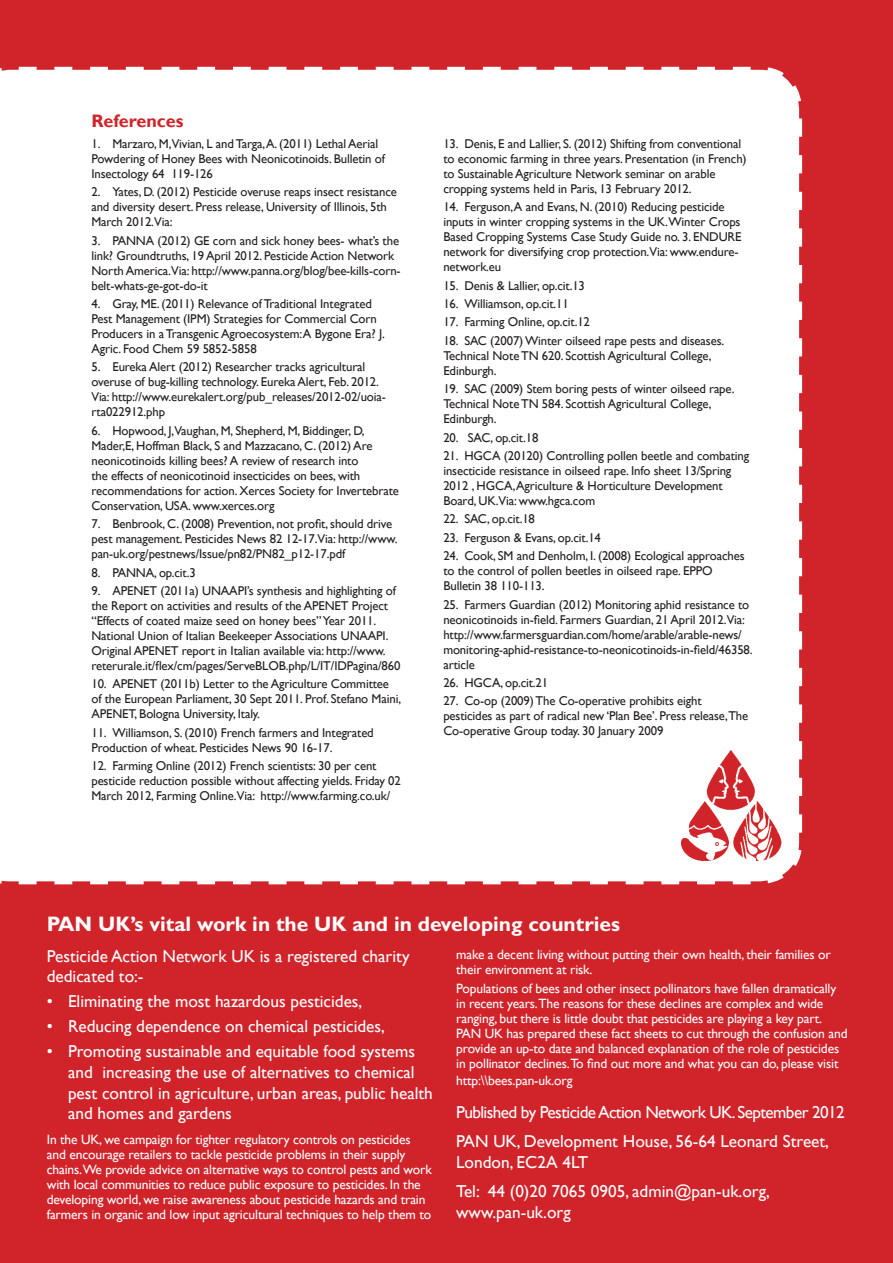
<style>
.page{position:relative;width:893px;height:1263px;background:#d1232a}
.page>*{position:absolute;margin:0;border:0;box-sizing:border-box;transform-origin:0 0}
.Main_text{font:700 21px "Gill Sans";color:#fff}
.subhead2{font:700 18px "Gill Sans";color:#d1232a}
.bullets{font:17.25px/20.7px "Gill Sans";color:#fff}
.Main_text-2{font:17.25px/20.7px "Gill Sans";color:#fff}
.Main_text-3{font:17.25px "Gill Sans";letter-spacing:-.035em;color:#fff}
.Main_text-4{font:13.5px/15px "Gill Sans";letter-spacing:-.01em;color:#fff}
.Main_text-5{font:12.75px/15px "Gill Sans";letter-spacing:-.01em;color:#231f20}
</style>
<div class="page">
<div style="left:0;top:66px;width:803px;height:819px;background:#fff"></div>
<img style="left:682px;top:750px;width:101px;height:111px">
<p class="subhead2" style="left:91px;top:110px;width:94px">References</p>
<p class="Main_text-5" style="left:91px;top:136px;width:295px">1. Marzaro, M,Vivian, L and Targa,A. (2011) Lethal Aerial<br>Powdering of Honey Bees with Neonicotinoids. Bulletin of<br>Insectology 64 119-126</p>
<p class="Main_text-5" style="left:91px;top:185px;width:307px">2. Yates, D. (2012) Pesticide overuse reaps insect resistance and diversity desert. Press release, University of Illinois, 5th<br>March 2012.Via:</p>
<p class="Main_text-5" style="left:91px;top:233px;width:311px">3. PANNA (2012) GE corn and sick honey bees- what’s the link? Groundtruths, 19 April 2012. Pesticide Action Network North America.Via: http://www.panna.org/blog/bee-kills-corn&shy;belt-whats-ge-got-do-it</p>
<p class="Main_text-5" style="left:91px;top:296px;width:295px">4. Gray, ME. (2011) Relevance of Traditional Integrated Pest Management (IPM) Strategies for Commercial Corn Producers in a Transgenic Agroecosystem:A Bygone Era? J.<br>Agric. Food Chem 59 5852-5858</p>
<p class="Main_text-5" style="left:91px;top:360px;width:296px">5. Eureka Alert (2012) Researcher tracks agricultural overuse of bug-killing technology. Eureka Alert, Feb. 2012.<br>Via: http://www.eurekalert.org/pub_releases/2012-02/uoia&shy;rta022912.php</p>
<p class="Main_text-5" style="left:91px;top:423px;width:309px">6. Hopwood, J,Vaughan, M, Shepherd, M, Biddinger, D, Mader,E, Hoffman Black, S and Mazzacano, C. (2012) Are neonicotinoids killing bees? A review of research into<br>the effects of neonicotinoid insecticides on bees, with recommendations for action. Xerces Society for Invertebrate Conservation, USA. www.xerces.org</p>
<p class="Main_text-5" style="left:91px;top:517px;width:308px">7. Benbrook, C. (2008) Prevention, not profit, should drive pest management. Pesticides News 82 12-17.Via: http://www. pan-uk.org/pestnews/Issue/pn82/PN82_p12-17.pdf</p>
<p class="Main_text-5" style="left:91px;top:565px;width:106px">8. PANNA, op.cit.3</p>
<p class="Main_text-5" style="left:91px;top:583px;width:310px">9. APENET (2011a) UNAAPI’s synthesis and highlighting of the Report on activities and results of the APENET Project “Effects of coated maize seed on honey bees” Year 2011.<br>National Union of Italian Beekeeper Associations UNAAPI.<br>Original APENET report in Italian available via: http://www. reterurale.it/flex/cm/pages/ServeBLOB.php/L/IT/IDPagina/860</p>
<p class="Main_text-5" style="left:91px;top:677px;width:311px">10. APENET (2011b) Letter to the Agriculture Committee of the European Parliament, 30 Sept 2011. Prof. Stefano Maini,<br>APENET, Bologna University, Italy.</p>
<p class="Main_text-5" style="left:91px;top:725px;width:284px">11. Williamson, S. (2010) French farmers and Integrated<br>Production of wheat. Pesticides News 90 16-17.</p>
<p class="Main_text-5" style="left:91px;top:759px;width:311px">12. Farming Online (2012) French scientists: 30 per cent pesticide reduction possible without affecting yields. Friday 02<br>March 2012, Farming Online.Via: http://www.farming.co.uk/</p>
<p class="Main_text-5" style="left:443px;top:136px;width:305px">13. Denis, E and Lallier, S. (2012) Shifting from conventional to economic farming in three years. Presentation (in French) to Sustainable Agriculture Network seminar on arable cropping systems held in Paris, 13 February 2012.</p>
<p class="Main_text-5" style="left:443px;top:200px;width:300px">14. Ferguson,A and Evans, N. (2010) Reducing pesticide inputs in winter cropping systems in the UK.Winter Crops Based Cropping Systems Case Study Guide no. 3. ENDURE network for diversifying crop protection.Via: www.endure&shy;network.eu</p>
<p class="Main_text-5" style="left:443px;top:278px;width:143px">15. Denis &amp; Lallier, op.cit.13</p>
<p class="Main_text-5" style="left:443px;top:296px;width:127px">16. Williamson, op.cit.11</p>
<p class="Main_text-5" style="left:443px;top:315px;width:148px">17. Farming Online, op.cit.12</p>
<p class="Main_text-5" style="left:443px;top:333px;width:282px">18. SAC (2007) Winter oilseed rape pests and diseases.<br>Technical Note TN 620. Scottish Agricultural College,<br>Edinburgh.</p>
<p class="Main_text-5" style="left:443px;top:382px;width:293px">19. SAC (2009) Stem boring pests of winter oilseed rape.<br>Technical Note TN 584. Scottish Agricultural College,<br>Edinburgh.</p>
<p class="Main_text-5" style="left:443px;top:430px;width:96px">20. SAC, op.cit.18</p>
<p class="Main_text-5" style="left:443px;top:448px;width:307px">21. HGCA (20120) Controlling pollen beetle and combating insecticide resistance in oilseed rape. Info sheet 13/Spring 2012 , HGCA,Agriculture &amp; Horticulture Development Board, UK.Via: www.hgca.com</p>
<p class="Main_text-5" style="left:443px;top:512px;width:93px">22. SAC, op.cit.18</p>
<p class="Main_text-5" style="left:443px;top:530px;width:159px">23. Ferguson &amp; Evans, op.cit.14</p>
<p class="Main_text-5" style="left:443px;top:549px;width:303px">24. Cook, SM and Denholm, I. (2008) Ecological approaches to the control of pollen beetles in oilseed rape. EPPO<br>Bulletin 38 110-113.</p>
<p class="Main_text-5" style="left:443px;top:597px;width:311px">25. Farmers Guardian (2012) Monitoring aphid resistance to neonicotinoids in-field. Farmers Guardian, 21 April 2012.Via: http://www.farmersguardian.com/home/arable/arable-news/ monitoring-aphid-resistance-to-neonicotinoids-in-field/46358. article</p>
<p class="Main_text-5" style="left:443px;top:675px;width:106px">26. HGCA, op.cit.21</p>
<p class="Main_text-5" style="left:443px;top:694px;width:306px">27. Co-op (2009) The Co-operative prohibits eight pesticides as part of radical new ‘Plan Bee’. Press release,The<br>Co-operative Group today. 30 January 2009</p>
<p class="Main_text" style="left:47px;top:911px;width:575px">PAN UK’s vital work in the UK and in developing countries</p>
<p class="Main_text-2" style="left:47px;top:946px;width:364px">Pesticide Action Network UK is a registered charity dedicated to:-</p>
<p class="bullets" style="left:47px;top:991px;width:317px">• Eliminating the most hazardous pesticides,</p>
<p class="bullets" style="left:47px;top:1016px;width:340px">• Reducing dependence on chemical pesticides,</p>
<p class="bullets" style="left:68px;top:1041px;width:366px;text-indent:-21px">• Promoting sustainable and equitable food systems and increasing the use of alternatives to chemical pest control in agriculture, urban areas, public health and homes and gardens</p>
<p class="Main_text-4" style="left:47px;top:1132px;width:387px">In the UK, we campaign for tighter regulatory controls on pesticides and encourage retailers to tackle pesticide problems in their supply chains.We provide advice on alternative ways to control pests and work with local communities to reduce public exposure to pesticides. In the developing world, we raise awareness about pesticide hazards and train farmers in organic and low input agricultural techniques to help them to</p>
<p class="Main_text-4" style="left:456px;top:947px;width:376px">make a decent living without putting their own health, their families or their environment at risk.</p>
<p class="Main_text-4" style="left:456px;top:981px;width:393px">Populations of bees and other insect pollinators have fallen dramatically in recent years.The reasons for these declines are complex and wide ranging, but there is little doubt that pesticides are playing a key part.<br>PAN UK has prepared these fact sheets to cut through the confusion and provide an up-to date and balanced explanation of the role of pesticides in pollinator declines.To find out more and what you can do, please visit http:\\bees.pan-uk.org</p>
<p class="Main_text-3" style="left:456px;top:1102px;width:390px">Published by Pesticide Action Network UK. September 2012</p>
<p class="Main_text-2" style="left:456px;top:1131px;width:374px">PAN UK, Development House, 56-64 Leonard Street,<br>London, EC2A 4LT</p>
<p class="Main_text-2" style="left:456px;top:1181px;width:315px">Tel: 44 (0)20 7065 0905, admin@pan-uk.org, www.pan-uk.org</p>
</div>
